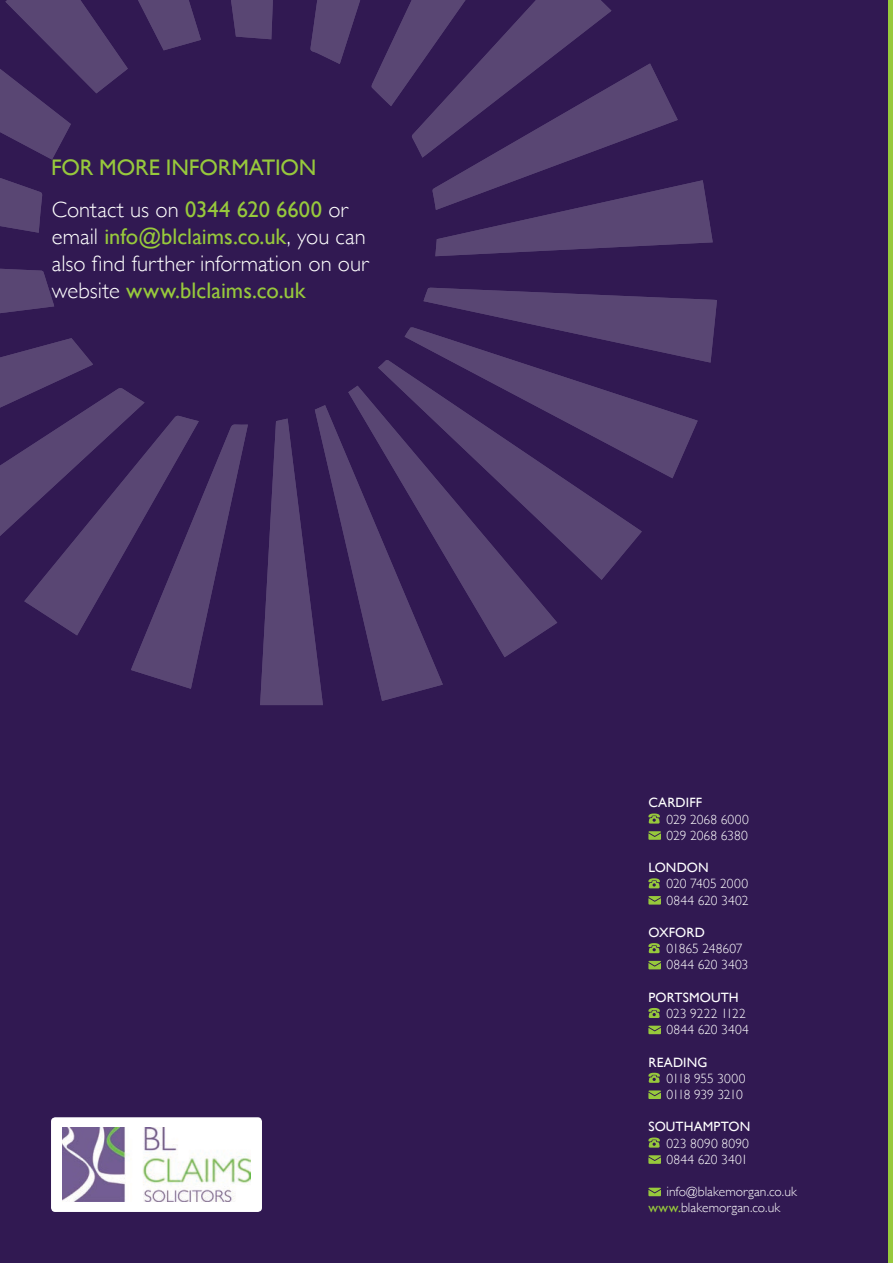
<style>
.page{position:relative;width:893px;height:1263px;background:#311952}
.page>*{position:absolute;margin:0;border:0;box-sizing:border-box;transform-origin:0 0}
.t1{font:300 22.5px/27px "Gill Sans";color:#fff}
.t2{font:22.5px "Gill Sans";letter-spacing:-.005em;color:#97c93c}
.t3{font:300 13.5px/16.2px "Gill Sans";letter-spacing:.005em;color:#fff}
.t4{font:13.5px "Gill Sans";letter-spacing:.01em;color:#fff}
.t5{font:300 13.5px/16.2px "Gill Sans";letter-spacing:-.035em;color:#fff}
.s1{font-weight:400;color:#97c93c}
</style>
<div class="page">
<svg style="left:260px;top:288px;width:457px;height:417px"></svg>
<svg style="left:0;top:338px;width:248px;height:351px"></svg>
<svg style="left:310px;top:0;width:403px;height:256px"></svg>
<svg style="left:231px;top:0;width:42px;height:39px;background:#55416f"></svg>
<svg style="left:0;top:268px;width:54px;height:45px"></svg>
<svg style="left:0;top:0;width:201px;height:233px"></svg>
<div style="left:888px;top:0;width:5px;height:1263px;background:#97c93c"></div>
<div style="left:51px;top:1117px;width:211px;height:95px;background:#fff;border-radius:4px"></div>
<img style="left:63px;top:1127px;width:187px;height:75px">
<svg style="left:648px;top:813px;width:12px;height:10px"></svg>
<svg style="left:648px;top:831px;width:13px;height:9px"></svg>
<svg style="left:648px;top:878px;width:12px;height:10px"></svg>
<svg style="left:648px;top:896px;width:13px;height:8px"></svg>
<svg style="left:648px;top:943px;width:12px;height:10px"></svg>
<svg style="left:648px;top:961px;width:13px;height:8px"></svg>
<svg style="left:648px;top:1008px;width:12px;height:10px"></svg>
<svg style="left:648px;top:1026px;width:13px;height:8px"></svg>
<svg style="left:648px;top:1073px;width:12px;height:10px"></svg>
<svg style="left:648px;top:1090px;width:13px;height:9px"></svg>
<svg style="left:648px;top:1137px;width:12px;height:10px"></svg>
<svg style="left:648px;top:1155px;width:13px;height:9px"></svg>
<svg style="left:648px;top:1188px;width:13px;height:8px"></svg>
<h1 class="t2" style="left:51px;top:154px;width:267px">FOR MORE INFORMATION</h1>
<h1 class="t1" style="left:52px;top:195px;width:319px">Contact us on <span class="s1">0344 620 6600</span> or email <span class="s1">info@blclaims.co.uk</span>, you can also find further information on our website <span class="s1">www.blclaims.co.uk</span></h1>
<p class="t4" style="left:648px;top:795px;width:55px">CARDIFF</p>
<p class="t3" style="left:666px;top:810px;width:84px">029 2068 6000<br>029 2068 6380</p>
<p class="t4" style="left:648px;top:860px;width:62px">LONDON</p>
<p class="t3" style="left:666px;top:875px;width:84px">020 7405 2000<br>0844 620 3402</p>
<p class="t4" style="left:648px;top:924px;width:58px">OXFORD</p>
<p class="t3" style="left:666px;top:940px;width:83px">01865 248607<br>0844 620 3403</p>
<p class="t4" style="left:648px;top:989px;width:92px">PORTSMOUTH</p>
<p class="t3" style="left:666px;top:1005px;width:84px">023 9222 1122<br>0844 620 3404</p>
<p class="t4" style="left:648px;top:1054px;width:60px">READING</p>
<p class="t5" style="left:666px;top:1070px;width:81px">0118 955 3000<br>0118 939 3210</p>
<p class="t4" style="left:648px;top:1119px;width:103px">SOUTHAMPTON</p>
<p class="t3" style="left:666px;top:1134px;width:84px">023 8090 8090<br>0844 620 3401</p>
<p class="t3" style="left:648px;top:1183px;width:150px;text-indent:18px">info@blakemorgan.co.uk <span class="s1">www.</span>blakemorgan.co.uk</p>
</div>
